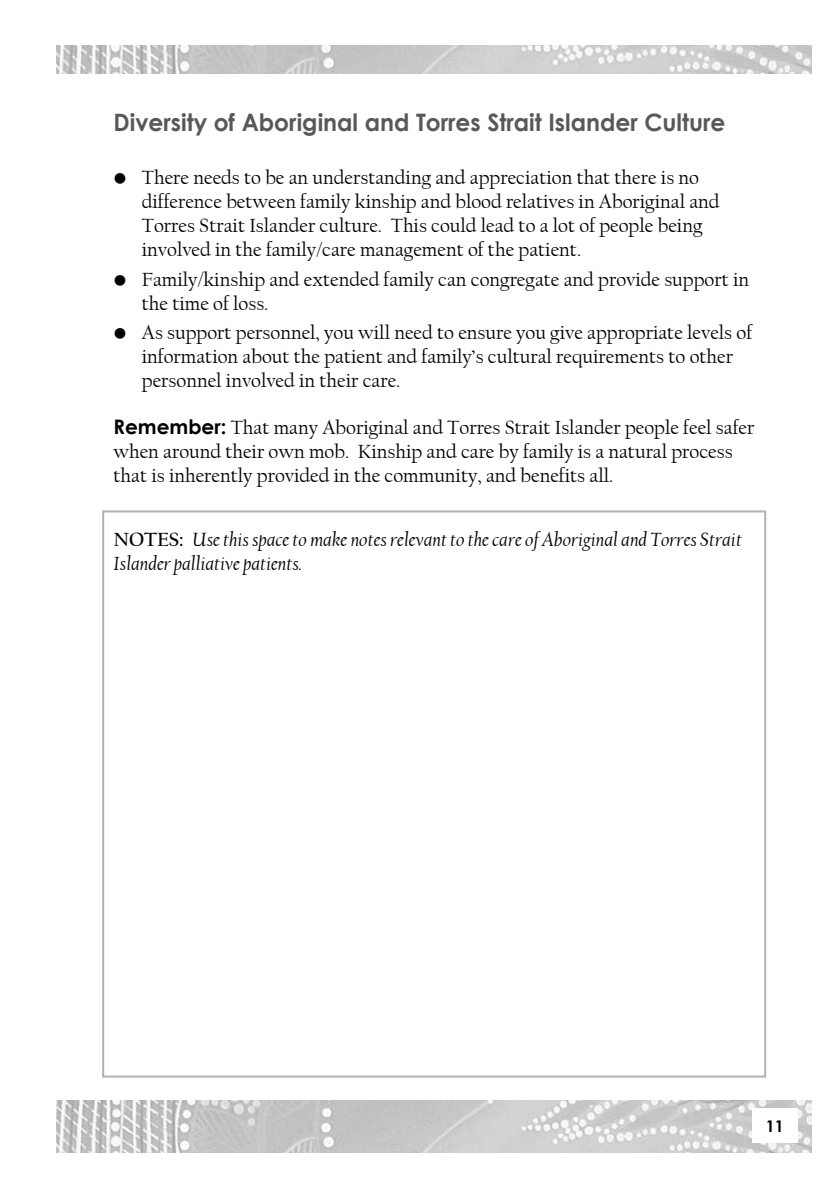
<style>
.page{position:relative;width:840px;height:1191px;background:#fff}
.page>*{position:absolute;margin:0;border:0;box-sizing:border-box;transform-origin:0 0}
.t1{font:700 24px "Century Gothic";color:#58585a}
.t2{font:20px/24px "Californian FB";color:#000}
.t3{font:italic 20px/24px "Californian FB";color:#000}
.t4{font:700 16px "Century Gothic";color:#000}
.s1{font-family:"Century Gothic";font-weight:700}
.s2{font-weight:700;font-style:normal}
</style>
<div class="page">
<img style="left:57px;top:1100px;width:754px;height:52px">
<div style="left:751px;top:1108px;width:46px;height:34px;background:#fff"></div>
<img style="left:57px;top:45px;width:754px;height:28px">
<p class="t1" style="left:113px;top:104px;width:613px">Diversity of Aboriginal and Torres Strait Islander Culture</p>
<p class="t2" style="left:142px;top:165px;width:578px;text-indent:-28px">• There needs to be an understanding and appreciation that there is no difference between family kinship and blood relatives in Aboriginal and Torres Strait Islander culture. This could lead to a lot of people being involved in the family/care management of the patient.</p>
<p class="t2" style="left:142px;top:267px;width:608px;text-indent:-28px">• Family/kinship and extended family can congregate and provide support in the time of loss.</p>
<p class="t2" style="left:142px;top:321px;width:611px;text-indent:-28px">• As support personnel, you will need to ensure you give appropriate levels of information about the patient and family’s cultural requirements to other personnel involved in their care.</p>
<p class="t2" style="left:113px;top:415px;width:642px"><span class="s1">Remember:</span> That many Aboriginal and Torres Strait Islander people feel safer when around their own mob. Kinship and care by family is a natural process that is inherently provided in the community, and benefits all.</p>
<p class="t3" style="left:113px;top:527px;width:629px"><span class="s2">NOTES:</span> Use this space to make notes relevant to the care of Aboriginal and Torres Strait<br>Islander palliative patients.</p>
<p class="t4" style="left:765px;top:1113px;width:8px">11</p>
</div>
